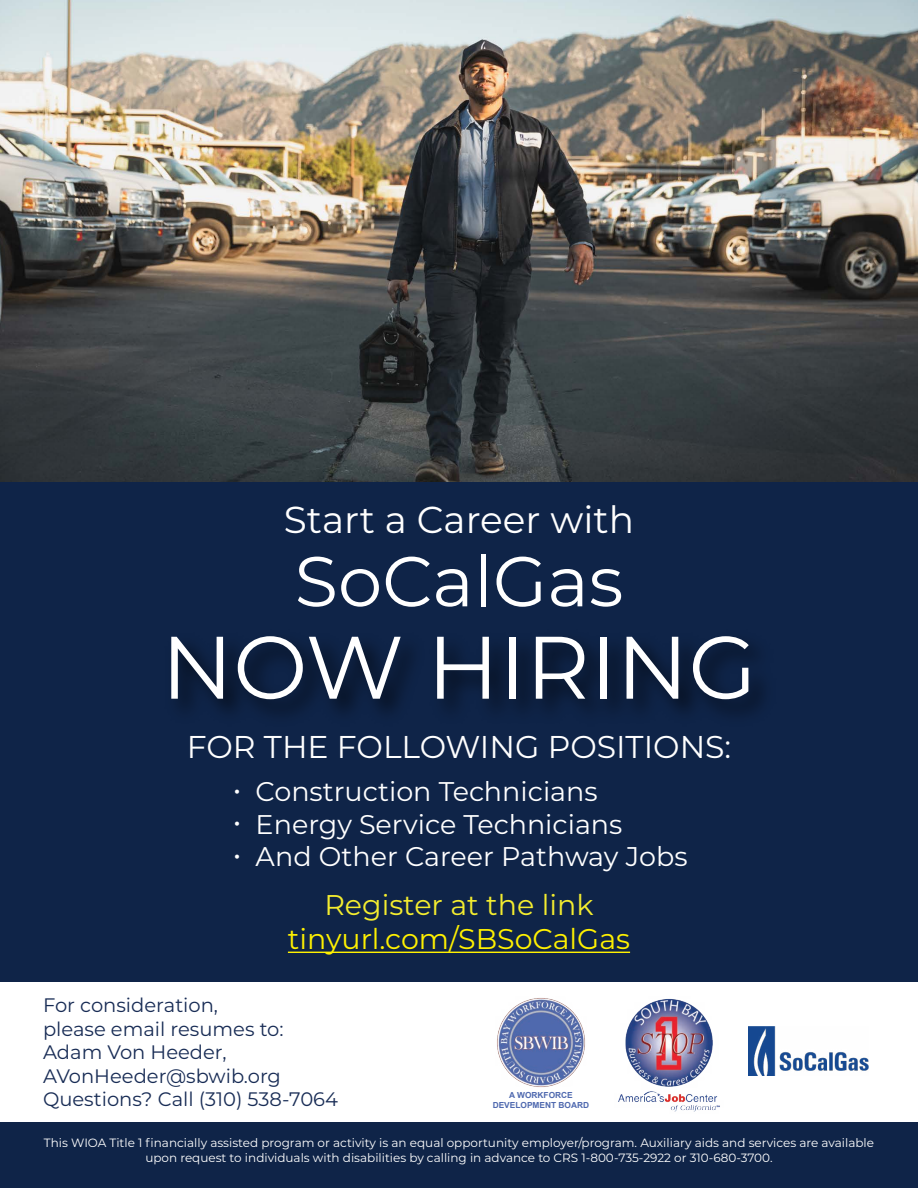
<style>
.page{position:relative;width:918px;height:1188px;background:#fff}
.page>*{position:absolute;margin:0;border:0;box-sizing:border-box;transform-origin:0 0}
.t1{font:88.5px "Montserrat";color:#fff}
.t2{font:70.5px "Montserrat";color:#fff}
.t3{font:37.5px "Montserrat";color:#fff}
.t4{font:31.5px "Montserrat";color:#fff}
.t5{font:28.5px "Montserrat";color:#fff101}
.t6{font:28.5px "Montserrat";color:#f4ed2f}
.t7{font:27px/32.4px "Montserrat";color:#fff}
.t8{font:19.5px/23.4px "Montserrat";color:#182c55}
.t9{font:12px/14.4px "Montserrat";color:#fff;text-align:center}
.t10{font:700 8.4px/10.1px "Arial";color:#4f69af;text-align:center}
</style>
<div class="page">
<img style="left:0;top:0;width:918px;height:482px">
<div style="left:0;top:482px;width:918px;height:706px;background:#0f2448"></div>
<div style="left:0;top:982px;width:918px;height:140px;background:#fff"></div>
<img style="left:497px;top:998px;width:88px;height:89px">
<img style="left:618px;top:998px;width:102px;height:114px">
<img style="left:749px;top:1026px;width:119px;height:49px">
<hr style="left:288px;top:952px;width:342px;height:1px;background:#fff101">
<h3 class="t3" style="left:284px;top:493px;width:352px">Start a Career with</h3>
<h2 class="t2" style="left:295px;top:533px;width:330px">SoCalGas</h2>
<h1 class="t1" style="left:161px;top:606px;width:597px">NOW HIRING</h1>
<h3 class="t4" style="left:187px;top:725px;width:546px">FOR THE FOLLOWING POSITIONS:</h3>
<h3 class="t7" style="left:233px;top:772px;width:9px;text-align:justify">• • •</h3>
<h3 class="t7" style="left:256px;top:775px;width:433px">Construction Technicians<br>Energy Service Technicians<br>And Other Career Pathway Jobs</h3>
<h3 class="t6" style="left:324px;top:885px;width:271px">Register at the link</h3>
<h3 class="t5" style="left:288px;top:920px;width:344px">tinyurl.com/SBSoCalGas</h3>
<h3 class="t8" style="left:43px;top:993px;width:296px">For consideration,<br>please email resumes to:<br>Adam Von Heeder,<br>AVonHeeder@sbwib.org<br>Questions? Call (310) 538-7064</h3>
<p class="t10" style="left:493px;top:1090px;width:98px">A WORKFORCE<br>DEVELOPMENT BOARD</p>
<p class="t9" style="left:44px;top:1135px;width:832px">This WIOA Title 1 financially assisted program or activity is an equal opportunity employer/program. Auxiliary aids and services are available upon request to individuals with disabilities by calling in advance to CRS 1-800-735-2922 or 310-680-3700.</p>
</div>
